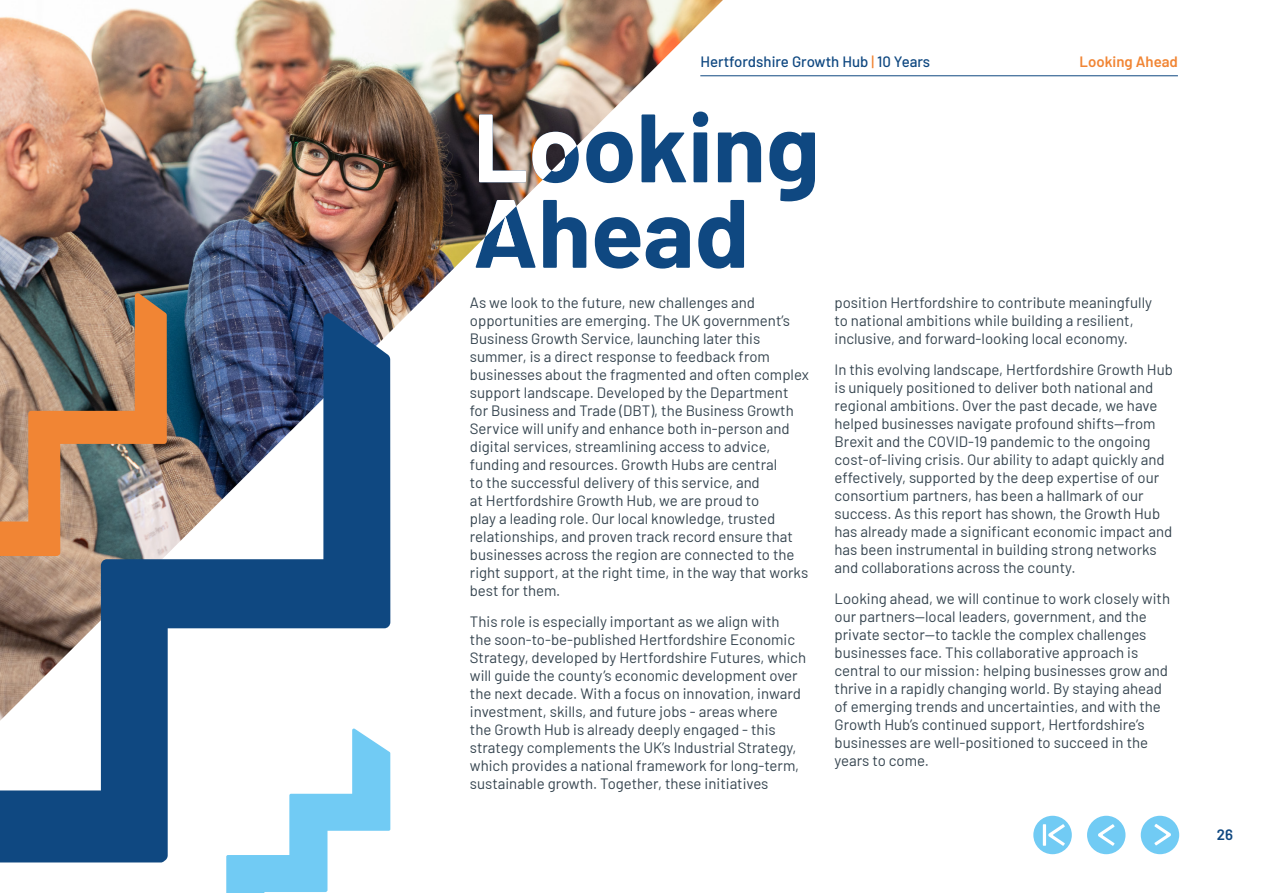
<style>
.page{position:relative;width:1263px;height:893px;background:#fff}
.page>*{position:absolute;margin:0;border:0;box-sizing:border-box;transform-origin:0 0}
.t1{font:700 96.9px/85.5px "Barlow";color:#0f4881}
.t2{font:15px/18px "Barlow";color:#35444f}
.t3{font:500 15px "Barlow";color:#0f4881}
.t4{font:600 15px "Barlow";color:#f18534}
.t5{font:600 15px "Barlow";color:#0f4881}
.s1{color:#f18534}
</style>
<div class="page">
<img style="left:0;top:0;width:1150px;height:855px">
<hr style="left:700px;top:76px;width:478px;height:1px;background:#0f4881">
<div style="left:1033px;top:816px;width:39px;height:38px;background:#71cbf4;border-radius:50%"></div>
<div style="left:1087px;top:816px;width:38px;height:38px;background:#71cbf4;border-radius:50%"></div>
<div style="left:1141px;top:816px;width:38px;height:38px;background:#71cbf4;border-radius:50%"></div>
<svg style="left:1154px;top:824px;width:17px;height:21px"></svg>
<svg style="left:1098px;top:824px;width:16px;height:22px"></svg>
<svg style="left:1048px;top:824px;width:17px;height:22px"></svg>
<hr style="left:1043px;top:824px;width:3px;height:22px;background:#fff">
<svg style="left:0;top:313px;width:390px;height:550px"></svg>
<svg style="left:226px;top:728px;width:164px;height:165px"></svg>
<svg style="left:0;top:293px;width:167px;height:390px;background:#947e6d"></svg>
<svg style="left:485px;top:200px;width:31px;height:46px"></svg>
<img style="left:479px;top:114px;width:98px;height:68px">
<p class="t3" style="left:700px;top:51px;width:231px">Hertfordshire Growth Hub <span class="s1">|</span> 10 Years</p>
<p class="t4" style="left:1079px;top:51px;width:100px">Looking Ahead</p>
<h1 class="t1" style="left:473px;top:97px;width:348px">Looking<br>Ahead</h1>
<p class="t2" style="left:470px;top:293px;width:341px">As we look to the future, new challenges and opportunities are emerging. The UK government’s Business Growth Service, launching later this summer, is a direct response to feedback from businesses about the fragmented and often complex support landscape. Developed by the Department for Business and Trade (DBT), the Business Growth Service will unify and enhance both in-person and digital services, streamlining access to advice, funding and resources. Growth Hubs are central<br>to the successful delivery of this service, and<br>at Hertfordshire Growth Hub, we are proud to<br>play a leading role. Our local knowledge, trusted relationships, and proven track record ensure that businesses across the region are connected to the right support, at the right time, in the way that works best for them.</p>
<p class="t2" style="left:470px;top:611px;width:338px">This role is especially important as we align with<br>the soon-to-be-published Hertfordshire Economic Strategy, developed by Hertfordshire Futures, which will guide the county’s economic development over the next decade. With a focus on innovation, inward investment, skills, and future jobs - areas where<br>the Growth Hub is already deeply engaged - this strategy complements the UK’s Industrial Strategy, which provides a national framework for long-term, sustainable growth. Together, these initiatives</p>
<p class="t2" style="left:834px;top:293px;width:319px">position Hertfordshire to contribute meaningfully to national ambitions while building a resilient, inclusive, and forward-looking local economy.</p>
<p class="t2" style="left:834px;top:359px;width:340px">In this evolving landscape, Hertfordshire Growth Hub is uniquely positioned to deliver both national and regional ambitions. Over the past decade, we have helped businesses navigate profound shifts—from Brexit and the COVID-19 pandemic to the ongoing cost-of-living crisis. Our ability to adapt quickly and effectively, supported by the deep expertise of our consortium partners, has been a hallmark of our success. As this report has shown, the Growth Hub has already made a significant economic impact and has been instrumental in building strong networks and collaborations across the county.</p>
<p class="t2" style="left:834px;top:588px;width:337px">Looking ahead, we will continue to work closely with our partners—local leaders, government, and the private sector—to tackle the complex challenges businesses face. This collaborative approach is central to our mission: helping businesses grow and thrive in a rapidly changing world. By staying ahead of emerging trends and uncertainties, and with the Growth Hub’s continued support, Hertfordshire’s businesses are well-positioned to succeed in the years to come.</p>
<p class="t5" style="left:1217px;top:823px;width:18px">26</p>
</div>
